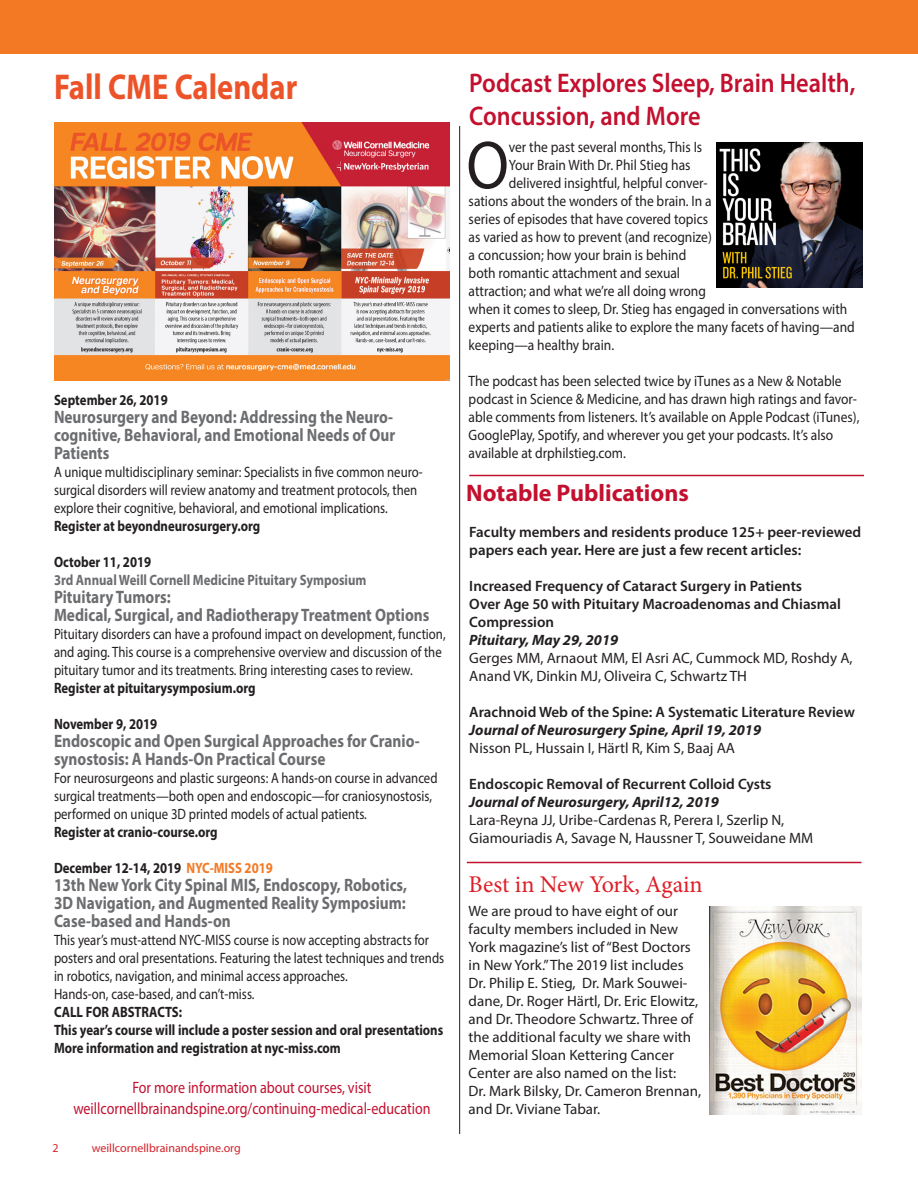
<style>
.page{position:relative;width:918px;height:1188px;background:#fff}
.page>*{position:absolute;margin:0;border:0;box-sizing:border-box;transform-origin:0 0}
.t1{font:68.4px "Myriad Pro";color:#231f20;scale:.9 1}
.t2{font:700 36px "Myriad Pro";color:#ec5328;scale:.85 1}
.t3{font:600 27px/32.4px "Myriad Pro";color:#c3102f;scale:.9 1}
.t4{font:700 24px "Myriad Pro";color:#c3102f}
.t5{font:24px "Minion Pro";letter-spacing:-.005em;color:#de1f26}
.t6{font:700 18px/18px "Myriad Pro";color:#6c6d70;scale:.85 1}
.t7{font:16.5px "Myriad Pro";color:#c3102f;scale:.85 1}
.t8{font:15px/18px "Myriad Pro";color:#231f20;scale:.85 1}
.t9{font:15px/18px "Myriad Pro";color:#231f20;scale:.9 1}
.t10{font:15px/18px "Myriad Pro";color:#231f20}
.t11{font:600 15px/18px "Myriad Pro";color:#231f20}
.t12{font:700 15px "Myriad Pro";color:#231f20;scale:.85 1}
.t13{font:italic 700 15px "Myriad Pro";color:#231f20}
.t14{font:700 15px "Myriad Pro";color:#6c6d70;scale:.85 1}
.t15{font:12px "Myriad Pro";color:#d1232a}
.s1{color:#f47925}
.s2{font-weight:700;font-style:italic}
</style>
<div class="page">
<hr style="left:459px;top:126px;width:1px;height:1008px;background:#231f20">
<div style="left:0;top:0;width:918px;height:54px;background:#f47925"></div>
<hr style="left:469px;top:475px;width:395px;height:1px;background:#c3102f">
<img style="left:717px;top:143px;width:145px;height:145px">
<img style="left:55px;top:123px;width:395px;height:257px">
<img style="left:709px;top:906px;width:153px;height:209px">
<hr style="left:467px;top:862px;width:395px;height:1px;background:#c3102f">
<p class="t2" style="left:54px;top:63px;width:288px">Fall CME Calendar</p>
<p class="t12" style="left:54px;top:390px;width:135px">September 26, 2019</p>
<p class="t6" style="left:54px;top:407px;width:403px">Neurosurgery and Beyond: Addressing the Neuro&shy;cognitive, Behavioral, and Emotional Needs of Our<br>Patients</p>
<p class="t8" style="left:54px;top:463px;width:435px">A unique multidisciplinary seminar: Specialists in five common neuro&shy;surgical disorders will review anatomy and treatment protocols, then explore their cognitive, behavioral, and emotional implications.</p>
<p class="t12" style="left:54px;top:516px;width:244px">Register at beyondneurosurgery.org</p>
<p class="t12" style="left:54px;top:552px;width:116px">October 11, 2019</p>
<p class="t14" style="left:54px;top:570px;width:369px">3rd Annual Weill Cornell Medicine Pituitary Symposium</p>
<p class="t6" style="left:54px;top:587px;width:139px">Pituitary Tumors:</p>
<p class="t6" style="left:54px;top:605px;width:443px">Medical, Surgical, and Radiotherapy Treatment Options</p>
<p class="t8" style="left:54px;top:625px;width:462px">Pituitary disorders can have a profound impact on development, function, and aging. This course is a comprehensive overview and discussion of the pituitary tumor and its treatments. Bring interesting cases to review.</p>
<p class="t12" style="left:54px;top:678px;width:239px">Register at pituitarysymposium.org</p>
<p class="t12" style="left:54px;top:714px;width:123px">November 9, 2019</p>
<p class="t6" style="left:54px;top:731px;width:431px">Endoscopic and Open Surgical Approaches for Cranio&shy;synostosis: A Hands-On Practical Course</p>
<p class="t8" style="left:54px;top:769px;width:453px">For neurosurgeons and plastic surgeons: A hands-on course in advanced</p>
<p class="t8" style="left:54px;top:787px;width:446px">surgical treatments—both open and endoscopic—for craniosynostosis,</p>
<p class="t8" style="left:54px;top:805px;width:370px">performed on unique 3D printed models of actual patients.</p>
<p class="t12" style="left:54px;top:822px;width:194px">Register at cranio-course.org</p>
<p class="t12" style="left:54px;top:858px;width:259px">December 12-14, 2019 <span class="s1">NYC-MISS 2019</span></p>
<p class="t6" style="left:54px;top:875px;width:417px">13th New York City Spinal MIS, Endoscopy, Robotics,<br>3D Navigation, and Augmented Reality Symposium:</p>
<p class="t6" style="left:54px;top:911px;width:210px">Case-based and Hands-on</p>
<p class="t8" style="left:54px;top:931px;width:461px">This year’s must-attend NYC-MISS course is now accepting abstracts for posters and oral presentations. Featuring the latest techniques and trends in robotics, navigation, and minimal access approaches.</p>
<p class="t8" style="left:54px;top:985px;width:237px">Hands-on, case-based, and can’t-miss.</p>
<p class="t12" style="left:54px;top:1002px;width:152px">CALL FOR ABSTRACTS:</p>
<p class="t12" style="left:54px;top:1020px;width:459px">This year’s course will include a poster session and oral presentations</p>
<p class="t12" style="left:54px;top:1038px;width:339px">More information and registration at nyc-miss.com</p>
<p class="t7" style="left:133px;top:1077px;width:283px">For more information about courses, visit</p>
<p class="t7" style="left:73px;top:1098px;width:422px">weillcornellbrainandspine.org/continuing-medical-education</p>
<p class="t15" style="left:52px;top:1141px;width:8px">2</p>
<p class="t15" style="left:92px;top:1141px;width:151px">weillcornellbrainandspine.org</p>
<p class="t3" style="left:469px;top:66px;width:431px">Podcast Explores Sleep, Brain Health,<br>Concussion, and More</p>
<p class="t1" style="left:466px;top:123px;width:49px">O</p>
<p class="t9" style="left:509px;top:138px;width:216px">ver the past several months, This Is</p>
<p class="t9" style="left:509px;top:156px;width:203px">Your Brain With Dr. Phil Stieg has</p>
<p class="t9" style="left:509px;top:174px;width:223px">delivered insightful, helpful conver-</p>
<p class="t9" style="left:469px;top:192px;width:272px">sations about the wonders of the brain. In a</p>
<p class="t9" style="left:469px;top:210px;width:268px">series of episodes that have covered topics</p>
<p class="t9" style="left:469px;top:228px;width:272px">as varied as how to prevent (and recognize)</p>
<p class="t9" style="left:469px;top:246px;width:243px">a concussion; how your brain is behind</p>
<p class="t9" style="left:469px;top:264px;width:237px">both romantic attachment and sexual</p>
<p class="t9" style="left:469px;top:282px;width:265px">attraction; and what we’re all doing wrong</p>
<p class="t9" style="left:469px;top:300px;width:422px">when it comes to sleep, Dr. Stieg has engaged in conversations with</p>
<p class="t9" style="left:469px;top:318px;width:431px">experts and patients alike to explore the many facets of having—and</p>
<p class="t9" style="left:469px;top:336px;width:163px">keeping—a healthy brain.</p>
<p class="t9" style="left:469px;top:372px;width:436px">The podcast has been selected twice by iTunes as a New &amp; Notable podcast in Science &amp; Medicine, and has drawn high ratings and favor&shy;able comments from listeners. It’s available on Apple Podcast (iTunes), GooglePlay, Spotify, and wherever you get your podcasts. It’s also available at drphilstieg.com.</p>
<p class="t4" style="left:466px;top:477px;width:224px">Notable Publications</p>
<p class="t11" style="left:469px;top:522px;width:393px">Faculty members and residents produce 125+ peer-reviewed papers each year. Here are just a few recent articles:</p>
<p class="t11" style="left:469px;top:576px;width:334px">Increased Frequency of Cataract Surgery in Patients</p>
<p class="t11" style="left:469px;top:594px;width:373px">Over Age 50 with Pituitary Macroadenomas and Chiasmal<br>Compression</p>
<p class="t13" style="left:469px;top:630px;width:150px">Pituitary, May 29, 2019</p>
<p class="t10" style="left:469px;top:648px;width:385px">Gerges MM, Arnaout MM, El Asri AC, Cummock MD, Roshdy A,<br>Anand VK, Dinkin MJ, Oliveira C, Schwartz TH</p>
<p class="t11" style="left:469px;top:702px;width:387px">Arachnoid Web of the Spine: A Systematic Literature Review<br><span class="s2">Journal of Neurosurgery Spine, April 19, 2019</span></p>
<p class="t10" style="left:469px;top:738px;width:267px">Nisson PL, Hussain I, Härtl R, Kim S, Baaj AA</p>
<p class="t11" style="left:469px;top:774px;width:304px">Endoscopic Removal of Recurrent Colloid Cysts</p>
<p class="t13" style="left:469px;top:792px;width:251px">Journal of Neurosurgery, April12, 2019</p>
<p class="t10" style="left:469px;top:810px;width:317px">Lara-Reyna JJ, Uribe-Cardenas R, Perera I, Szerlip N,</p>
<p class="t10" style="left:469px;top:828px;width:345px">Giamouriadis A, Savage N, Haussner T, Souweidane MM</p>
<p class="t5" style="left:469px;top:868px;width:236px">Best in New York, Again</p>
<p class="t10" style="left:469px;top:901px;width:231px">We are proud to have eight of our faculty members included in New York magazine’s list of “Best Doctors in New York.” The 2019 list includes Dr. Philip E. Stieg, Dr. Mark Souwei&shy;dane, Dr. Roger Härtl, Dr. Eric Elowitz, and Dr. Theodore Schwartz. Three of the additional faculty we share with Memorial Sloan Kettering Cancer Center are also named on the list:</p>
<p class="t10" style="left:469px;top:1081px;width:234px">Dr. Mark Bilsky, Dr. Cameron Brennan, and Dr. Viviane Tabar.</p>
</div>
